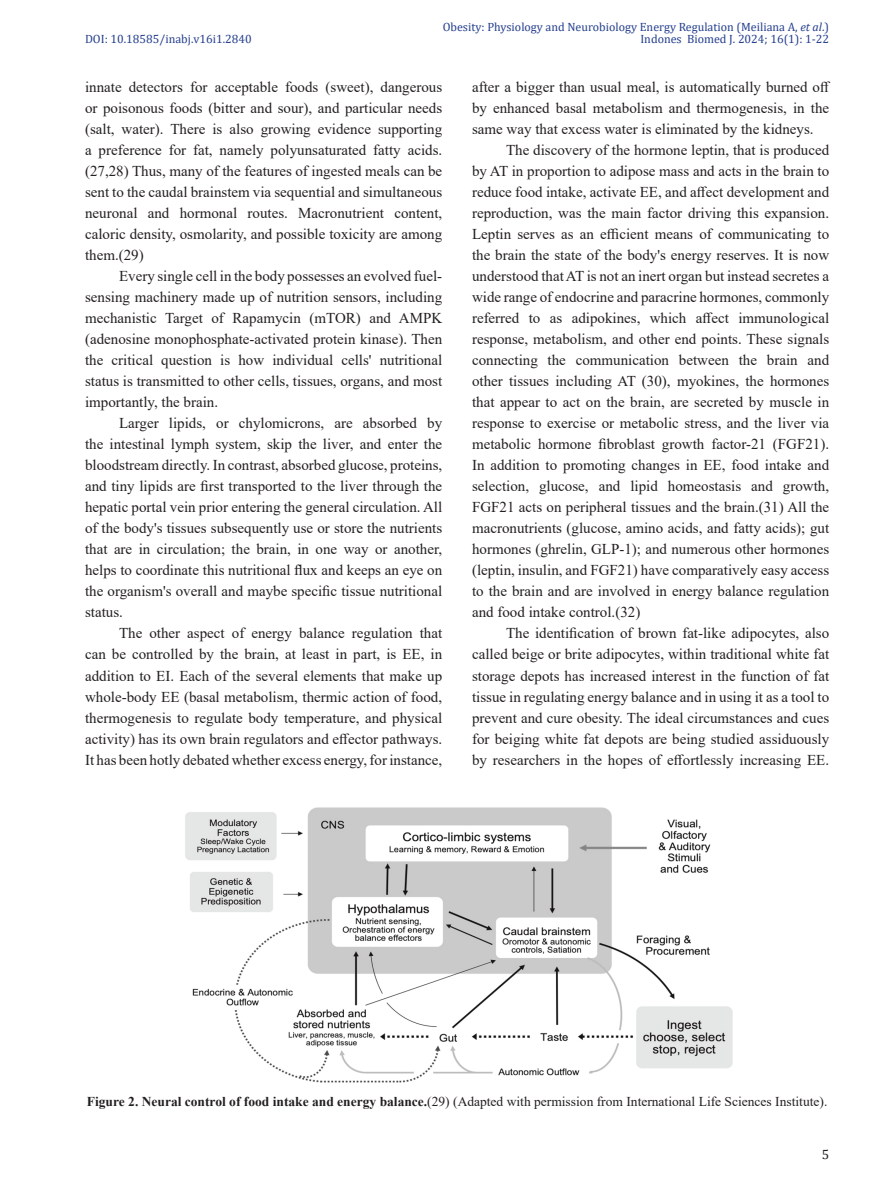
<style>
.page{position:relative;width:893px;height:1191px;background:#fff}
.page>*{position:absolute;margin:0;border:0;box-sizing:border-box;transform-origin:0 0}
.Body_Text{font:15px/21px "Times New Roman";color:#231f20;text-align:justify}
.Figure_Legend{font:13.5px "Times New Roman";color:#231f20}
.t1{font:13.5px "Cambria";color:#231f20}
.t2{font:12px "Cambria";color:#253f8e}
.s1{font-style:italic}
.s2{font-weight:700}
</style>
<div class="page">
<img style="left:185px;top:807px;width:548px;height:276px">
<p class="t2" style="left:443px;top:20px;width:388px">Obesity: Physiology and Neurobiology Energy Regulation (Meiliana A, <span class="s1">et al</span>.)</p>
<p class="t2" style="left:85px;top:31px;width:168px">DOI: 10.18585/inabj.v16i1.2840</p>
<p class="t2" style="left:640px;top:32px;width:190px">Indones Biomed J. 2024; 16(1): 1-22</p>
<p class="Body_Text" style="left:85px;top:76px;width:359px">innate detectors for acceptable foods (sweet), dangerous or poisonous foods (bitter and sour), and particular needs (salt, water). There is also growing evidence supporting a preference for fat, namely polyunsaturated fatty acids. (27,28) Thus, many of the features of ingested meals can be sent to the caudal brainstem via sequential and simultaneous neuronal and hormonal routes. Macronutrient content, caloric density, osmolarity, and possible toxicity are among them.(29)</p>
<p class="Body_Text" style="left:85px;top:265px;width:359px;text-indent:34px">Every single cell in the body possesses an evolved fuel&shy;sensing machinery made up of nutrition sensors, including mechanistic Target of Rapamycin (mTOR) and AMPK (adenosine monophosphate-activated protein kinase). Then the critical question is how individual cells' nutritional status is transmitted to other cells, tissues, organs, and most importantly, the brain.</p>
<p class="Body_Text" style="left:85px;top:412px;width:359px;text-indent:34px">Larger lipids, or chylomicrons, are absorbed by the intestinal lymph system, skip the liver, and enter the bloodstream directly. In contrast, absorbed glucose, proteins, and tiny lipids are first transported to the liver through the hepatic portal vein prior entering the general circulation. All of the body's tissues subsequently use or store the nutrients that are in circulation; the brain, in one way or another, helps to coordinate this nutritional flux and keeps an eye on the organism's overall and maybe specific tissue nutritional status.</p>
<p class="Body_Text" style="left:85px;top:622px;width:359px;text-indent:34px">The other aspect of energy balance regulation that can be controlled by the brain, at least in part, is EE, in addition to EI. Each of the several elements that make up whole-body EE (basal metabolism, thermic action of food, thermogenesis to regulate body temperature, and physical activity) has its own brain regulators and effector pathways.<br>It has been hotly debated whether excess energy, for instance,</p>
<p class="Body_Text" style="left:472px;top:76px;width:360px">after a bigger than usual meal, is automatically burned off by enhanced basal metabolism and thermogenesis, in the same way that excess water is eliminated by the kidneys.</p>
<p class="Body_Text" style="left:472px;top:139px;width:359px;text-indent:34px">The discovery of the hormone leptin, that is produced by AT in proportion to adipose mass and acts in the brain to reduce food intake, activate EE, and affect development and reproduction, was the main factor driving this expansion.<br>Leptin serves as an efficient means of communicating to the brain the state of the body's energy reserves. It is now understood that AT is not an inert organ but instead secretes a wide range of endocrine and paracrine hormones, commonly referred to as adipokines, which affect immunological response, metabolism, and other end points. These signals connecting the communication between the brain and other tissues including AT (30), myokines, the hormones that appear to act on the brain, are secreted by muscle in response to exercise or metabolic stress, and the liver via metabolic hormone fibroblast growth factor-21 (FGF21).<br>In addition to promoting changes in EE, food intake and selection, glucose, and lipid homeostasis and growth, FGF21 acts on peripheral tissues and the brain.(31) All the macronutrients (glucose, amino acids, and fatty acids); gut hormones (ghrelin, GLP-1); and numerous other hormones (leptin, insulin, and FGF21) have comparatively easy access to the brain and are involved in energy balance regulation and food intake control.(32)</p>
<p class="Body_Text" style="left:472px;top:622px;width:359px;text-indent:34px">The identification of brown fat-like adipocytes, also called beige or brite adipocytes, within traditional white fat storage depots has increased interest in the function of fat tissue in regulating energy balance and in using it as a tool to prevent and cure obesity. The ideal circumstances and cues for beiging white fat depots are being studied assiduously by researchers in the hopes of effortlessly increasing EE.</p>
<p class="Figure_Legend" style="left:87px;top:1091px;width:742px"><span class="s2">Figure 2. Neural control of food intake and energy balance.</span>(29) (Adapted with permission from International Life Sciences Institute).</p>
<p class="t1" style="left:822px;top:1146px;width:9px">5</p>
</div>
